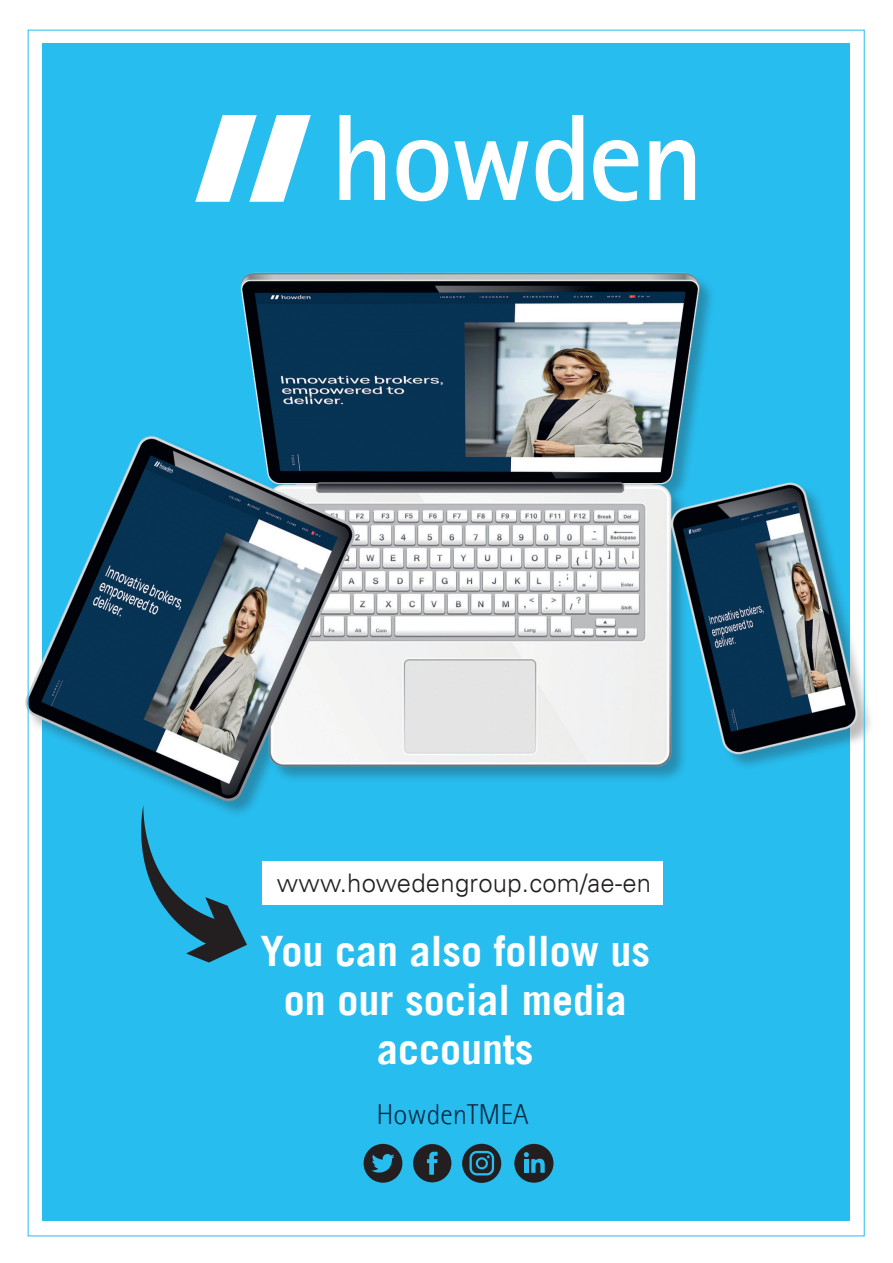
<style>
.page{position:relative;width:893px;height:1263px;background:#fff}
.page>*{position:absolute;margin:0;border:0;box-sizing:border-box;transform-origin:0 0}
.Paragraph_Style_1{font:700 42px/49.1px "Trade Gothic LT Std";color:#fff;text-align:center}
.Paragraph_Style_1-2{font:300 28.8px "AT Rotis Sans Serif";color:#0b2b46}
.t1{font:300 25.65px "Univers LT Std";letter-spacing:.01em;color:#231f20}
</style>
<div class="page">
<div style="left:42px;top:43px;width:808px;height:1177px;background:#28bdef"></div>
<img style="left:25px;top:158px;width:845px;height:677px">
<svg style="left:195px;top:115px;width:116px;height:87px"></svg>
<svg style="left:339px;top:115px;width:46px;height:85px"></svg>
<svg style="left:396px;top:140px;width:52px;height:61px"></svg>
<svg style="left:454px;top:141px;width:74px;height:59px"></svg>
<svg style="left:536px;top:115px;width:47px;height:86px"></svg>
<svg style="left:593px;top:140px;width:45px;height:61px"></svg>
<svg style="left:649px;top:140px;width:46px;height:60px"></svg>
<svg style="left:364px;top:1144px;width:38px;height:39px"></svg>
<svg style="left:413px;top:1144px;width:38px;height:38px"></svg>
<svg style="left:462px;top:1144px;width:39px;height:39px"></svg>
<div style="left:514px;top:1144px;width:39px;height:39px;background:#231f20;border-radius:50%"></div>
<svg style="left:524px;top:1152px;width:21px;height:21px"></svg>
<svg style="left:141px;top:805px;width:106px;height:157px"></svg>
<div style="left:262px;top:862px;width:401px;height:43px;background:#fff"></div>
<p class="t1" style="left:277px;top:868px;width:376px">www.howedengroup.com/ae-en</p>
<p class="Paragraph_Style_1" style="left:260px;top:926px;width:391px">You can also follow us on our social media accounts</p>
<p class="Paragraph_Style_1-2" style="left:377px;top:1098px;width:154px">HowdenTMEA</p>
</div>
